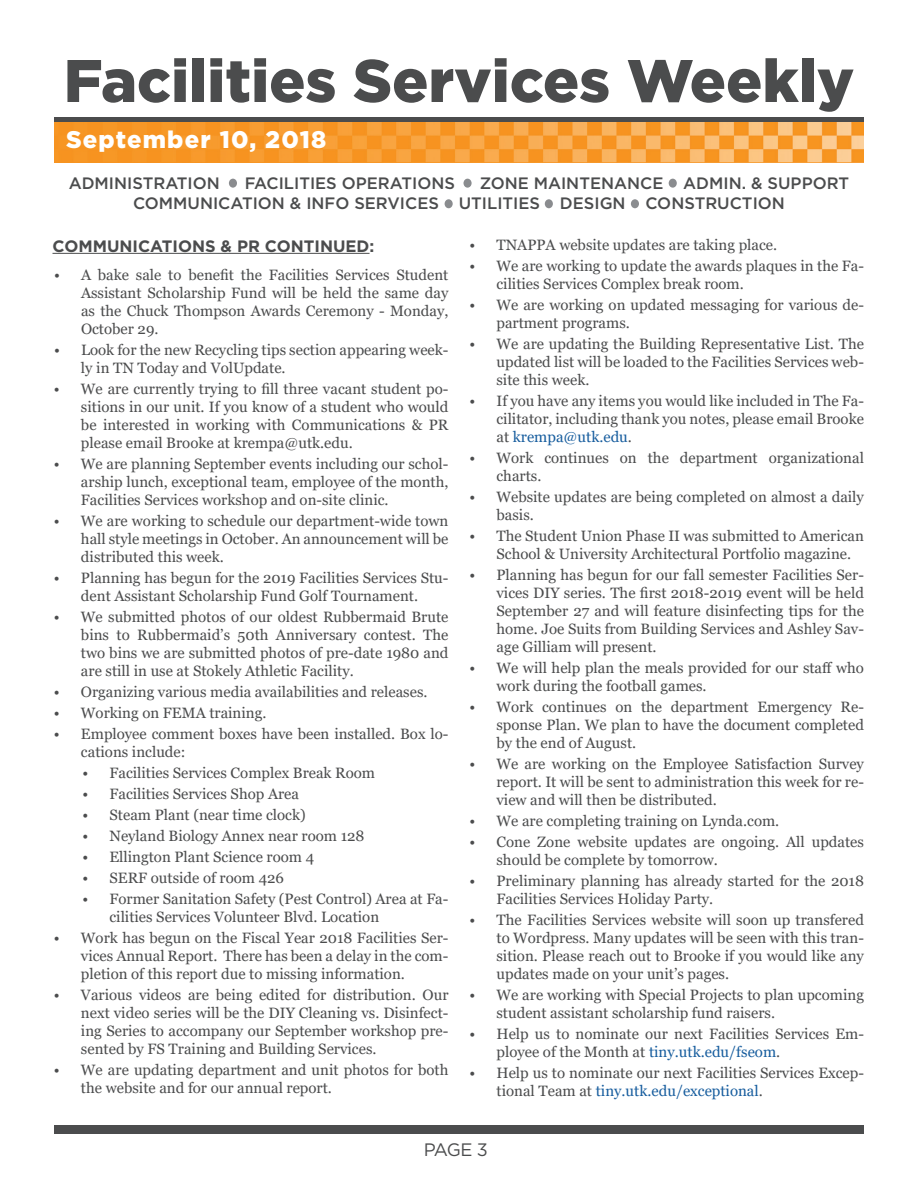
<style>
.page{position:relative;width:918px;height:1188px;background:#fff}
.page>*{position:absolute;margin:0;border:0;box-sizing:border-box;transform-origin:0 0}
.t1{font:900 60px "Gotham";color:#4b4c4d}
.t2{font:900 24px "Gotham";letter-spacing:.05em;color:#fff}
.t3{font:18px "Gotham";color:#4b4c4d}
.t4{font:500 16.5px/19.8px "Gotham";color:#4b4c4d}
.t5{font:700 16.5px "Gotham";color:#4b4c4d}
.t6{font:15px/18px "Georgia";color:#4b4c4d}
.s1{color:#175d9e}
</style>
<div class="page">
<div style="left:229px;top:179px;width:8px;height:9px;background:#8a8c8f;border-radius:50%"></div>
<div style="left:445px;top:199px;width:8px;height:9px;background:#8a8c8f;border-radius:50%"></div>
<div style="left:669px;top:179px;width:8px;height:9px;background:#8a8c8f;border-radius:50%"></div>
<div style="left:464px;top:179px;width:8px;height:9px;background:#8a8c8f;border-radius:50%"></div>
<div style="left:545px;top:199px;width:8px;height:9px;background:#8a8c8f;border-radius:50%"></div>
<div style="left:631px;top:199px;width:8px;height:9px;background:#8a8c8f;border-radius:50%"></div>
<div style="left:54px;top:1125px;width:810px;height:9px;background:#4b4c4d"></div>
<div style="left:54px;top:117px;width:810px;height:6px;background:#4b4c4d"></div>
<img style="left:54px;top:122px;width:810px;height:40px">
<hr style="left:52px;top:253px;width:318px;height:1px;background:#4b4c4d">
<h1 class="t1" style="left:64px;top:39px;width:792px">Facilities Services Weekly</h1>
<h2 class="t2" style="left:66px;top:123px;width:262px">September 10, 2018</h2>
<p class="t4" style="left:69px;top:173px;width:153px">ADMINISTRATION</p>
<p class="t4" style="left:245px;top:173px;width:212px">FACILITIES OPERATIONS</p>
<p class="t4" style="left:133px;top:173px;width:718px;text-indent:347px">ZONE MAINTENANCE ADMIN. &amp; SUPPORT<br>COMMUNICATION &amp; INFO SERVICES UTILITIES DESIGN CONSTRUCTION</p>
<p class="t5" style="left:52px;top:235px;width:323px">COMMUNICATIONS &amp; PR CONTINUED:</p>
<p class="t6" style="left:81px;top:267px;width:369px;text-align:justify;text-indent:-27px">• A bake sale to benefit the Facilities Services Student Assistant Scholarship Fund will be held the same day as the Chuck Thompson Awards Ceremony - Monday, October 29.</p>
<p class="t6" style="left:81px;top:342px;width:369px;text-indent:-27px">• Look for the new Recycling tips section appearing week&shy;ly in TN Today and VolUpdate.</p>
<p class="t6" style="left:81px;top:381px;width:369px;text-align:justify;text-indent:-27px">• We are currently trying to fill three vacant student po&shy;sitions in our unit. If you know of a student who would be interested in working with Communications &amp; PR please email Brooke at krempa@utk.edu.</p>
<p class="t6" style="left:81px;top:456px;width:369px;text-align:justify;text-indent:-27px">• We are planning September events including our schol&shy;arship lunch, exceptional team, employee of the month, Facilities Services workshop and on-site clinic.</p>
<p class="t6" style="left:81px;top:513px;width:369px;text-align:justify;text-indent:-27px">• We are working to schedule our department-wide town hall style meetings in October. An announcement will be distributed this week.</p>
<p class="t6" style="left:54px;top:570px;width:396px;text-align:center">• Planning has begun for the 2019 Facilities Services Stu&shy;dent Assistant Scholarship Fund Golf Tournament.</p>
<p class="t6" style="left:81px;top:609px;width:369px;text-align:justify;text-indent:-27px">• We submitted photos of our oldest Rubbermaid Brute bins to Rubbermaid’s 50th Anniversary contest. The two bins we are submitted photos of pre-date 1980 and are still in use at Stokely Athletic Facility.</p>
<p class="t6" style="left:54px;top:684px;width:375px">• Organizing various media availabilities and releases.</p>
<p class="t6" style="left:54px;top:705px;width:214px">• Working on FEMA training.</p>
<p class="t6" style="left:81px;top:726px;width:369px;text-indent:-27px">• Employee comment boxes have been installed. Box lo&shy;cations include:</p>
<p class="t6" style="left:82px;top:765px;width:294px">• Facilities Services Complex Break Room</p>
<p class="t6" style="left:82px;top:786px;width:218px">• Facilities Services Shop Area</p>
<p class="t6" style="left:82px;top:807px;width:225px">• Steam Plant (near time clock)</p>
<p class="t6" style="left:82px;top:828px;width:283px">• Neyland Biology Annex near room 128</p>
<p class="t6" style="left:82px;top:849px;width:233px">• Ellington Plant Science room 4</p>
<p class="t6" style="left:82px;top:870px;width:203px">• SERF outside of room 426</p>
<p class="t6" style="left:109px;top:891px;width:340px;text-indent:-27px">• Former Sanitation Safety (Pest Control) Area at Fa&shy;cilities Services Volunteer Blvd. Location</p>
<p class="t6" style="left:81px;top:930px;width:369px;text-align:justify;text-indent:-27px">• Work has begun on the Fiscal Year 2018 Facilities Ser&shy;vices Annual Report. There has been a delay in the com&shy;pletion of this report due to missing information.</p>
<p class="t6" style="left:81px;top:987px;width:369px;text-align:justify;text-indent:-27px">• Various videos are being edited for distribution. Our next video series will be the DIY Cleaning vs. Disinfect&shy;ing Series to accompany our September workshop pre&shy;sented by FS Training and Building Services.</p>
<p class="t6" style="left:81px;top:1062px;width:369px;text-indent:-27px">• We are updating department and unit photos for both the website and for our annual report.</p>
<p class="t6" style="left:470px;top:236px;width:309px">• TNAPPA website updates are taking place.</p>
<p class="t6" style="left:496px;top:257px;width:369px;text-indent:-27px">• We are working to update the awards plaques in the Fa&shy;cilities Services Complex break room.</p>
<p class="t6" style="left:496px;top:296px;width:369px;text-indent:-27px">• We are working on updated messaging for various de&shy;partment programs.</p>
<p class="t6" style="left:496px;top:335px;width:369px;text-align:justify;text-indent:-27px">• We are updating the Building Representative List. The updated list will be loaded to the Facilities Services web&shy;site this week.</p>
<p class="t6" style="left:496px;top:392px;width:369px;text-align:justify;text-indent:-27px">• If you have any items you would like included in The Fa&shy;cilitator, including thank you notes, please email Brooke at <span class="s1">krempa@utk.edu</span>.</p>
<p class="t6" style="left:496px;top:449px;width:369px;text-indent:-27px">• Work continues on the department organizational charts.</p>
<p class="t6" style="left:496px;top:488px;width:369px;text-indent:-27px">• Website updates are being completed on almost a daily basis.</p>
<p class="t6" style="left:496px;top:527px;width:369px;text-indent:-27px">• The Student Union Phase II was submitted to American<br>School &amp; University Architectural Portfolio magazine.</p>
<p class="t6" style="left:496px;top:566px;width:369px;text-align:justify;text-indent:-27px">• Planning has begun for our fall semester Facilities Ser&shy;vices DIY series. The first 2018-2019 event will be held September 27 and will feature disinfecting tips for the home. Joe Suits from Building Services and Ashley Sav&shy;age Gilliam will present.</p>
<p class="t6" style="left:496px;top:659px;width:369px;text-indent:-27px">• We will help plan the meals provided for our staff who work during the football games.</p>
<p class="t6" style="left:496px;top:698px;width:369px;text-align:justify;text-indent:-27px">• Work continues on the department Emergency Re&shy;sponse Plan. We plan to have the document completed by the end of August.</p>
<p class="t6" style="left:496px;top:755px;width:369px;text-align:justify;text-indent:-27px">• We are working on the Employee Satisfaction Survey report. It will be sent to administration this week for re&shy;view and will then be distributed.</p>
<p class="t6" style="left:470px;top:812px;width:311px">• We are completing training on Lynda.com.</p>
<p class="t6" style="left:496px;top:833px;width:369px;text-indent:-27px">• Cone Zone website updates are ongoing. All updates should be complete by tomorrow.</p>
<p class="t6" style="left:496px;top:872px;width:369px;text-indent:-27px">• Preliminary planning has already started for the 2018<br>Facilities Services Holiday Party.</p>
<p class="t6" style="left:496px;top:911px;width:369px;text-align:justify;text-indent:-27px">• The Facilities Services website will soon up transfered to Wordpress. Many updates will be seen with this tran&shy;sition. Please reach out to Brooke if you would like any updates made on your unit’s pages.</p>
<p class="t6" style="left:496px;top:986px;width:369px;text-indent:-27px">• We are working with Special Projects to plan upcoming student assistant scholarship fund raisers.</p>
<p class="t6" style="left:496px;top:1025px;width:369px;text-indent:-27px">• Help us to nominate our next Facilities Services Em&shy;ployee of the Month at <span class="s1">tiny.utk.edu/fseom</span>.</p>
<p class="t6" style="left:496px;top:1064px;width:369px;text-indent:-27px">• Help us to nominate our next Facilities Services Excep&shy;tional Team at <span class="s1">tiny.utk.edu/exceptional</span>.</p>
<p class="t3" style="left:424px;top:1138px;width:66px">PAGE 3</p>
</div>
